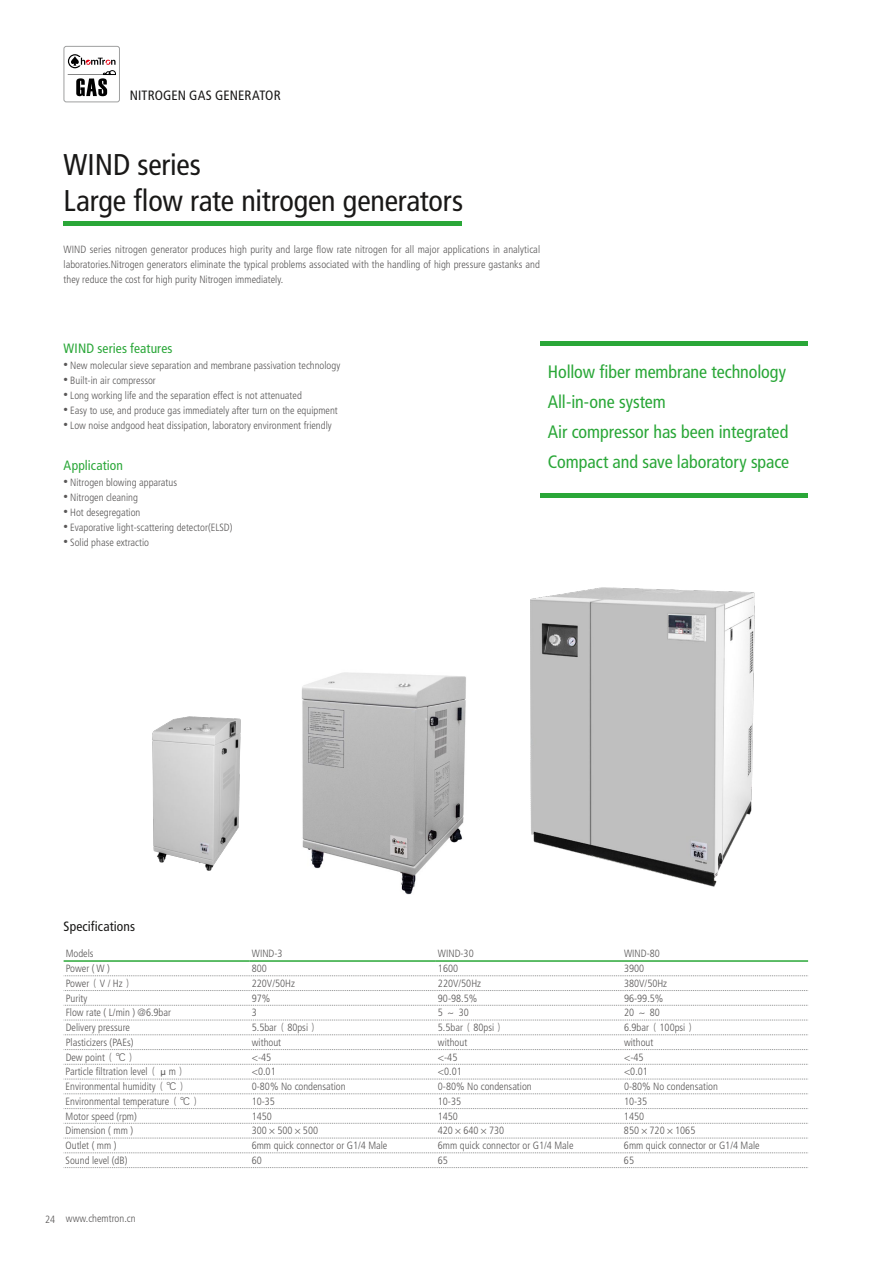
<style>
.page{position:relative;width:893px;height:1263px;background:#fff}
.page>*{position:absolute;margin:0;border:0;box-sizing:border-box;transform-origin:0 0}
.t1{font:condensed 30px/36px "Frutiger LT Std";letter-spacing:-.005em;color:#191817}
.t2{font:condensed 18px/30px "Frutiger LT Std";letter-spacing:-.005em;color:#2aa738}
.t3{font:condensed 13.5px "Frutiger LT Std";letter-spacing:.01em;color:#191817}
.t4{font:condensed 13.5px "Frutiger LT Std";letter-spacing:.01em;color:#2aa738}
.t5{font:300 condensed 10.5px/15px "Frutiger LT Std";color:#595757;text-align:justify}
.s1{font-family:"FZXH1 JW GB1 0";font-weight:400;font-stretch:normal}
</style>
<div class="page">
<div style="left:64px;top:46px;width:56px;height:56px;border:1px solid #9fa0a0;border-radius:2px"></div>
<svg style="left:68px;top:54px;width:48px;height:42px"></svg>
<div style="left:540px;top:341px;width:268px;height:5px;background:#2aa738"></div>
<div style="left:540px;top:493px;width:268px;height:5px;background:#2aa738"></div>
<hr style="left:64px;top:221px;width:398px;height:4px;background:#2aa738">
<img style="left:301px;top:672px;width:165px;height:223px">
<hr style="left:64px;top:960px;width:186px;height:2px;background:#2aa738">
<hr style="left:250px;top:960px;width:186px;height:2px;background:#2aa738">
<hr style="left:436px;top:960px;width:186px;height:2px;background:#2aa738">
<hr style="left:622px;top:960px;width:186px;height:2px;background:#2aa738">
<svg style="left:64px;top:975px;width:744px;height:1px"></svg>
<svg style="left:64px;top:990px;width:744px;height:1px"></svg>
<svg style="left:64px;top:1005px;width:744px;height:1px"></svg>
<svg style="left:64px;top:1020px;width:744px;height:1px"></svg>
<svg style="left:64px;top:1034px;width:744px;height:1px"></svg>
<svg style="left:64px;top:1049px;width:744px;height:1px"></svg>
<svg style="left:64px;top:1064px;width:744px;height:1px"></svg>
<svg style="left:64px;top:1079px;width:744px;height:1px"></svg>
<svg style="left:64px;top:1093px;width:744px;height:1px"></svg>
<svg style="left:64px;top:1108px;width:744px;height:1px"></svg>
<svg style="left:64px;top:1123px;width:744px;height:1px"></svg>
<svg style="left:64px;top:1138px;width:744px;height:1px"></svg>
<svg style="left:64px;top:1152px;width:744px;height:1px"></svg>
<svg style="left:64px;top:1167px;width:744px;height:1px"></svg>
<img style="left:530px;top:587px;width:225px;height:300px">
<img style="left:152px;top:716px;width:89px;height:155px">
<p class="t3" style="left:130px;top:88px;width:153px">NITROGEN GAS GENERATOR</p>
<h1 class="t1" style="left:64px;top:146px;width:401px">WIND series<br>Large flow rate nitrogen generators</h1>
<p class="t5" style="left:64px;top:242px;width:478px">WIND series nitrogen generator produces high purity and large flow rate nitrogen for all major applications in analytical laboratories.Nitrogen generators eliminate the typical problems associated with the handling of high pressure gastanks and they reduce the cost for high purity Nitrogen immediately.</p>
<p class="t4" style="left:64px;top:341px;width:110px">WIND series features</p>
<p class="t5" style="left:64px;top:358px;width:278px"><sup>●</sup> New molecular sieve separation and membrane passivation technology</p>
<p class="t5" style="left:64px;top:373px;width:94px"><sup>●</sup> Built-in air compressor</p>
<p class="t5" style="left:64px;top:388px;width:240px"><sup>●</sup> Long working life and the separation effect is not attenuated</p>
<p class="t5" style="left:64px;top:403px;width:276px"><sup>●</sup> Easy to use, and produce gas immediately after turn on the equipment</p>
<p class="t5" style="left:64px;top:418px;width:270px"><sup>●</sup> Low noise andgood heat dissipation, laboratory environment friendly</p>
<p class="t4" style="left:64px;top:457px;width:61px">Application</p>
<p class="t5" style="left:64px;top:474px;width:115px"><sup>●</sup> Nitrogen blowing apparatus</p>
<p class="t5" style="left:64px;top:489px;width:76px"><sup>●</sup> Nitrogen cleaning</p>
<p class="t5" style="left:64px;top:504px;width:78px"><sup>●</sup> Hot desegregation</p>
<p class="t5" style="left:64px;top:519px;width:170px"><sup>●</sup> Evaporative light-scattering detector(ELSD)</p>
<p class="t5" style="left:64px;top:534px;width:87px"><sup>●</sup> Solid phase extractio</p>
<h2 class="t2" style="left:548px;top:357px;width:243px">Hollow fiber membrane technology<br>All-in-one system<br>Air compressor has been integrated<br>Compact and save laboratory space</h2>
<p class="t3" style="left:64px;top:918px;width:73px">Specifications</p>
<p class="t5" style="left:66px;top:946px;width:29px">Models</p>
<p class="t5" style="left:252px;top:946px;width:32px">WIND-3</p>
<p class="t5" style="left:438px;top:946px;width:37px">WIND-30</p>
<p class="t5" style="left:624px;top:946px;width:37px">WIND-80</p>
<p class="t5" style="left:66px;top:961px;width:46px">Power ( W )</p>
<p class="t5" style="left:252px;top:961px;width:17px">800</p>
<p class="t5" style="left:438px;top:961px;width:22px">1600</p>
<p class="t5" style="left:624px;top:961px;width:22px">3900</p>
<p class="t5" style="left:66px;top:976px;width:69px">Power<span class="s1">（</span>V / Hz<span class="s1">）</span></p>
<p class="t5" style="left:252px;top:976px;width:45px">220V/50Hz</p>
<p class="t5" style="left:438px;top:976px;width:45px">220V/50Hz</p>
<p class="t5" style="left:624px;top:976px;width:45px">380V/50Hz</p>
<p class="t5" style="left:66px;top:991px;width:23px">Purity</p>
<p class="t5" style="left:252px;top:991px;width:20px">97%</p>
<p class="t5" style="left:438px;top:991px;width:41px">90-98.5%</p>
<p class="t5" style="left:624px;top:991px;width:41px">96-99.5%</p>
<p class="t5" style="left:66px;top:1005px;width:107px">Flow rate ( L/min ) @6.9bar</p>
<p class="t5" style="left:252px;top:1005px;width:7px">3</p>
<p class="t5" style="left:438px;top:1005px;width:32px">5<span class="s1">～</span>30</p>
<p class="t5" style="left:624px;top:1005px;width:37px">20 <span class="s1">～</span> 80</p>
<p class="t5" style="left:66px;top:1020px;width:66px">Delivery pressure</p>
<p class="t5" style="left:252px;top:1020px;width:68px">5.5bar<span class="s1">（</span>80psi<span class="s1">）</span></p>
<p class="t5" style="left:438px;top:1020px;width:68px">5.5bar<span class="s1">（</span>80psi<span class="s1">）</span></p>
<p class="t5" style="left:624px;top:1020px;width:73px">6.9bar<span class="s1">（</span>100psi<span class="s1">）</span></p>
<p class="t5" style="left:66px;top:1035px;width:69px">Plasticizers (PAEs)</p>
<p class="t5" style="left:252px;top:1035px;width:31px">without</p>
<p class="t5" style="left:438px;top:1035px;width:31px">without</p>
<p class="t5" style="left:624px;top:1035px;width:31px">without</p>
<p class="t5" style="left:66px;top:1050px;width:72px">Dew point<span class="s1">（℃）</span></p>
<p class="t5" style="left:252px;top:1050px;width:21px">&lt;-45</p>
<p class="t5" style="left:438px;top:1050px;width:21px">&lt;-45</p>
<p class="t5" style="left:624px;top:1050px;width:21px">&lt;-45</p>
<p class="t5" style="left:66px;top:1064px;width:122px">Particle filtration level<span class="s1">（μ</span>m<span class="s1">）</span></p>
<p class="t5" style="left:252px;top:1064px;width:25px">&lt;0.01</p>
<p class="t5" style="left:438px;top:1064px;width:25px">&lt;0.01</p>
<p class="t5" style="left:624px;top:1064px;width:25px">&lt;0.01</p>
<p class="t5" style="left:66px;top:1079px;width:123px">Environmental humidity<span class="s1">（℃）</span></p>
<p class="t5" style="left:252px;top:1079px;width:95px">0-80% No condensation</p>
<p class="t5" style="left:438px;top:1079px;width:95px">0-80% No condensation</p>
<p class="t5" style="left:624px;top:1079px;width:95px">0-80% No condensation</p>
<p class="t5" style="left:66px;top:1094px;width:137px">Environmental temperature<span class="s1">（℃）</span></p>
<p class="t5" style="left:252px;top:1094px;width:25px">10-35</p>
<p class="t5" style="left:438px;top:1094px;width:25px">10-35</p>
<p class="t5" style="left:624px;top:1094px;width:25px">10-35</p>
<p class="t5" style="left:66px;top:1109px;width:73px">Motor speed (rpm)</p>
<p class="t5" style="left:252px;top:1109px;width:22px">1450</p>
<p class="t5" style="left:438px;top:1109px;width:22px">1450</p>
<p class="t5" style="left:624px;top:1109px;width:22px">1450</p>
<p class="t5" style="left:66px;top:1123px;width:69px">Dimension ( mm )</p>
<p class="t5" style="left:252px;top:1123px;width:68px">300<span class="s1">×</span>500<span class="s1">×</span>500</p>
<p class="t5" style="left:438px;top:1123px;width:68px">420<span class="s1">×</span>640<span class="s1">×</span>730</p>
<p class="t5" style="left:624px;top:1123px;width:73px">850<span class="s1">×</span>720<span class="s1">×</span>1065</p>
<p class="t5" style="left:66px;top:1138px;width:52px">Outlet ( mm )</p>
<p class="t5" style="left:252px;top:1138px;width:137px">6mm quick connector or G1/4 Male</p>
<p class="t5" style="left:438px;top:1138px;width:137px">6mm quick connector or G1/4 Male</p>
<p class="t5" style="left:624px;top:1138px;width:137px">6mm quick connector or G1/4 Male</p>
<p class="t5" style="left:66px;top:1153px;width:63px">Sound level (dB)</p>
<p class="t5" style="left:252px;top:1153px;width:12px">60</p>
<p class="t5" style="left:438px;top:1153px;width:12px">65</p>
<p class="t5" style="left:624px;top:1153px;width:12px">65</p>
<p class="t5" style="left:45px;top:1211px;width:92px">24 www.chemtron.cn</p>
</div>
